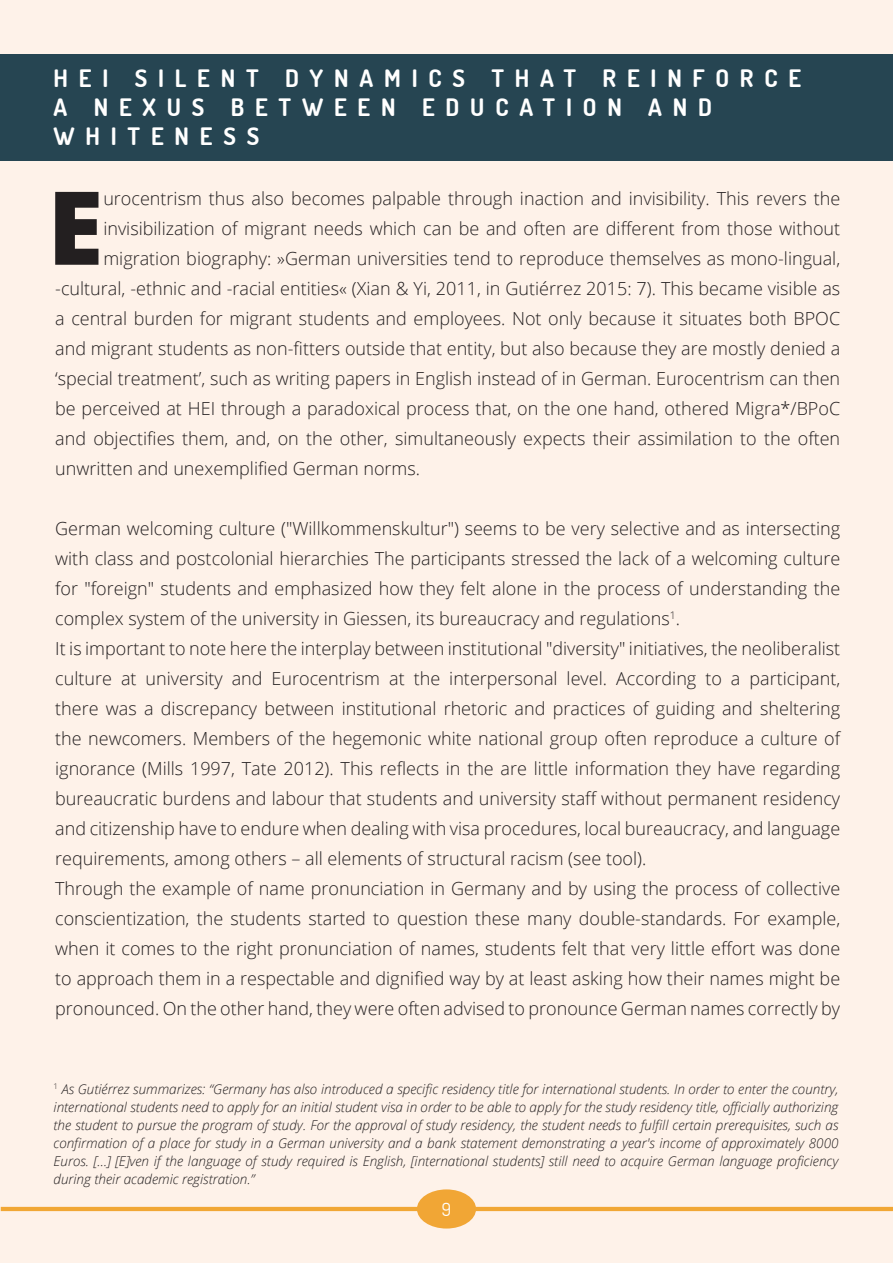
<style>
.page{position:relative;width:893px;height:1263px;background:#fef2e9}
.page>*{position:absolute;margin:0;border:0;box-sizing:border-box;transform-origin:0 0}
.t1{font:800 102px "Open Sans";color:#231f20}
.t2{font:700 24px/28.8px "Aka Acid Dosis";letter-spacing:.45em;color:#fff}
.t3{font:300 18px/30px "Open Sans";color:#231f20}
.t4{font:18px "Aka Acid Dosis";color:#fff}
.t5{font:italic 300 13.5px/18px "Open Sans";color:#231f20;text-align:justify}
</style>
<div class="page">
<hr style="left:1px;top:1207px;width:892px;height:4px;background:#f1a735">
<div style="left:417px;top:1189px;width:59px;height:39px;background:#f1a635;border-radius:50%"></div>
<div style="left:0;top:54px;width:893px;height:106px;background:#264552"></div>
<h2 class="t2" style="left:54px;top:63px;width:749px">HEI SILENT DYNAMICS THAT REINFORCE<br>A NEXUS BETWEEN EDUCATION AND<br>WHITENESS</h2>
<h1 class="t1" style="left:47px;top:150px;width:58px">E</h1>
<p class="t3" style="left:103px;top:183px;width:738px">urocentrism thus also becomes palpable through inaction and invisibility. This revers the</p>
<p class="t3" style="left:103px;top:213px;width:738px">invisibilization of migrant needs which can be and often are different from those without</p>
<p class="t3" style="left:103px;top:243px;width:738px">migration biography: »German universities tend to reproduce themselves as mono-lingual,</p>
<p class="t3" style="left:55px;top:273px;width:786px">-cultural, -ethnic and -racial entities« (Xian &amp; Yi, 2011, in Gutiérrez 2015: 7). This became visible as</p>
<p class="t3" style="left:55px;top:303px;width:786px">a central burden for migrant students and employees. Not only because it situates both BPOC</p>
<p class="t3" style="left:55px;top:333px;width:786px">and migrant students as non-fitters outside that entity, but also because they are mostly denied a</p>
<p class="t3" style="left:55px;top:363px;width:786px">‘special treatment’, such as writing papers in English instead of in German. Eurocentrism can then</p>
<p class="t3" style="left:55px;top:393px;width:786px">be perceived at HEI through a paradoxical process that, on the one hand, othered Migra*/BPoC</p>
<p class="t3" style="left:55px;top:423px;width:786px">and objectifies them, and, on the other, simultaneously expects their assimilation to the often</p>
<p class="t3" style="left:55px;top:453px;width:366px">unwritten and unexemplified German norms.</p>
<p class="t3" style="left:55px;top:513px;width:786px">German welcoming culture ("Willkommenskultur") seems to be very selective and as intersecting with class and postcolonial hierarchies The participants stressed the lack of a welcoming culture for "foreign" students and emphasized how they felt alone in the process of understanding the complex system of the university in Giessen, its bureaucracy and regulations<sup>1</sup>.<br>It is important to note here the interplay between institutional "diversity" initiatives, the neoliberalist culture at university and Eurocentrism at the interpersonal level. According to a participant, there was a discrepancy between institutional rhetoric and practices of guiding and sheltering the newcomers. Members of the hegemonic white national group often reproduce a culture of ignorance (Mills 1997, Tate 2012). This reflects in the are little information they have regarding bureaucratic burdens and labour that students and university staff without permanent residency and citizenship have to endure when dealing with visa procedures, local bureaucracy, and language requirements, among others – all elements of structural racism (see tool).<br>Through the example of name pronunciation in Germany and by using the process of collective conscientization, the students started to question these many double-standards. For example, when it comes to the right pronunciation of names, students felt that very little effort was done to approach them in a respectable and dignified way by at least asking how their names might be pronounced. On the other hand, they were often advised to pronounce German names correctly by</p>
<p class="t5" style="left:54px;top:1079px;width:786px"><sup>1</sup> As Gutiérrez summarizes: “Germany has also introduced a specific residency title for international students. In order to enter the country, international students need to apply for an initial student visa in order to be able to apply for the study residency title, officially authorizing the student to pursue the program of study. For the approval of study residency, the student needs to fulfill certain prerequisites, such as confirmation of a place for study in a German university and a bank statement demonstrating a year's income of approximately 8000<br>Euros. […] [E]ven if the language of study required is English, [international students] still need to acquire German language proficiency during their academic registration.”</p>
<p class="t4" style="left:442px;top:1198px;width:11px">9</p>
</div>
